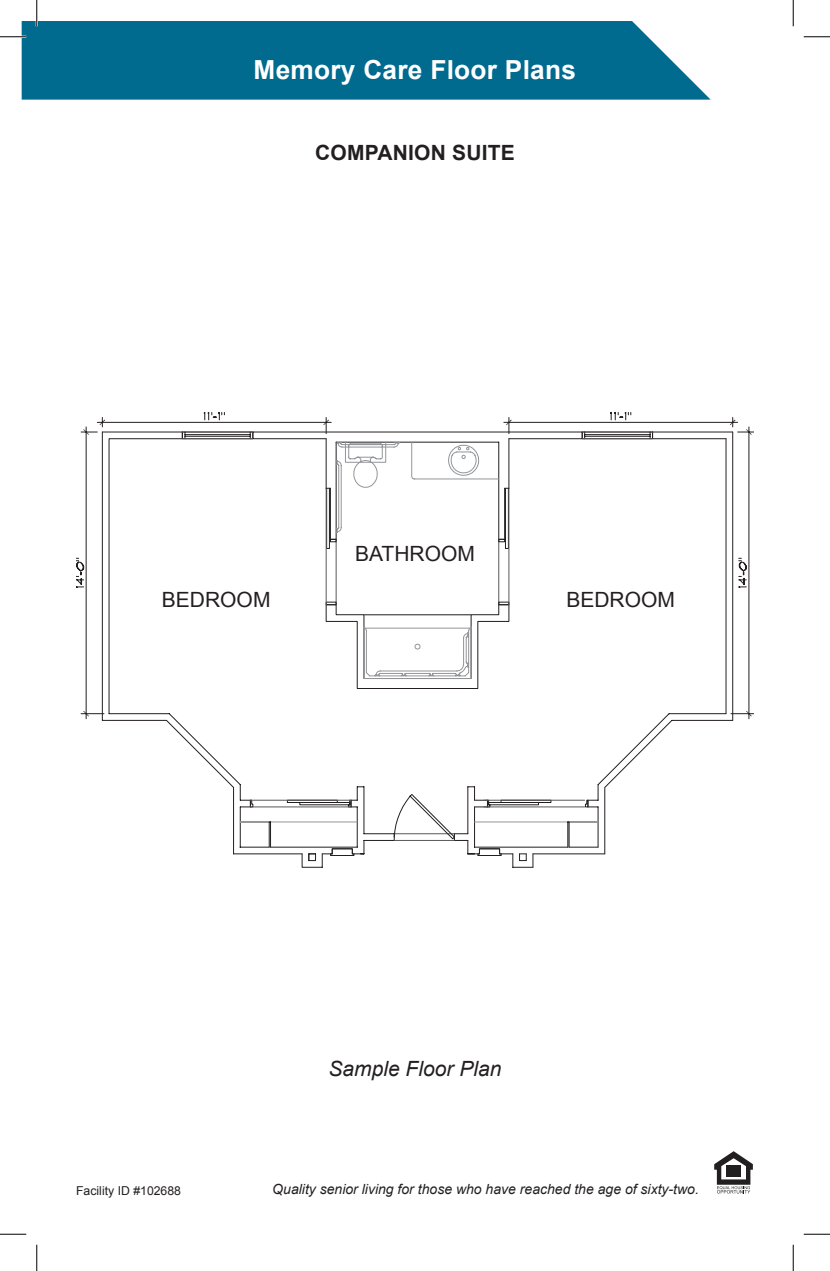
<style>
.page{position:relative;width:830px;height:1271px;background:#fff}
.page>*{position:absolute;margin:0;border:0;box-sizing:border-box;transform-origin:0 0}
.Sheet_Headers{font:700 26.25px "Arial";letter-spacing:.01em;color:#fff}
.t1{font:21px "Arial";color:#231f20}
.t2{font:italic 21px "Arial";color:#231f20}
.floor_plan_headers{font:700 21px "Arial";letter-spacing:.01em;color:#231f20}
.t3{font:italic 14px "Arial";color:#231f20}
.t4{font:12.25px "Arial";color:#231f20}
</style>
<div class="page">
<div style="left:22px;top:21px;width:688px;height:79px;background:#006a8f"></div>
<svg style="left:714px;top:1151px;width:38px;height:42px"></svg>
<div style="left:726px;top:1165px;width:14px;height:5px;background:#231f20"></div>
<div style="left:726px;top:1171px;width:14px;height:5px;background:#231f20"></div>
<svg style="left:101px;top:719px;width:632px;height:136px"></svg>
<svg style="left:301px;top:679px;width:233px;height:189px"></svg>
<hr style="left:474px;top:821px;width:124px;height:1px;background:#939598">
<svg style="left:567px;top:821px;width:3px;height:27px"></svg>
<hr style="left:240px;top:821px;width:117px;height:1px;background:#939598">
<svg style="left:268px;top:821px;width:3px;height:27px"></svg>
<svg style="left:330px;top:848px;width:172px;height:8px"></svg>
<svg style="left:249px;top:799px;width:103px;height:8px"></svg>
<svg style="left:486px;top:799px;width:102px;height:8px"></svg>
<div style="left:332px;top:848px;width:21px;height:6px;border:1px solid #231f20"></div>
<div style="left:479px;top:848px;width:21px;height:6px;border:1px solid #231f20"></div>
<hr style="left:250px;top:799px;width:101px;height:1px;background:#57585a">
<hr style="left:250px;top:806px;width:101px;height:1px;background:#57585a">
<hr style="left:484px;top:799px;width:100px;height:1px;background:#57585a">
<hr style="left:484px;top:806px;width:100px;height:1px;background:#57585a">
<hr style="left:394px;top:840px;width:60px;height:1px;background:#57585a">
<svg style="left:393px;top:793px;width:62px;height:47px"></svg>
<svg style="left:80px;top:412px;width:145px;height:307px"></svg>
<svg style="left:83px;top:711px;width:6px;height:5px"></svg>
<svg style="left:76px;top:416px;width:149px;height:172px"></svg>
<svg style="left:181px;top:417px;width:428px;height:262px"></svg>
<svg style="left:609px;top:412px;width:144px;height:307px"></svg>
<svg style="left:746px;top:429px;width:5px;height:6px"></svg>
<svg style="left:746px;top:711px;width:5px;height:5px"></svg>
<svg style="left:736px;top:557px;width:11px;height:31px"></svg>
<hr style="left:0;top:36px;width:26px;height:2px;background:#fff">
<hr style="left:36px;top:0;width:2px;height:26px;background:#fff">
<svg style="left:0;top:36px;width:26px;height:1px"></svg>
<svg style="left:803px;top:36px;width:27px;height:1px"></svg>
<svg style="left:0;top:1233px;width:26px;height:1px"></svg>
<svg style="left:803px;top:1233px;width:27px;height:1px"></svg>
<svg style="left:36px;top:0;width:1px;height:26px"></svg>
<svg style="left:36px;top:1244px;width:1px;height:26px"></svg>
<svg style="left:792px;top:0;width:1px;height:26px"></svg>
<svg style="left:792px;top:1244px;width:1px;height:26px"></svg>
<p class="Sheet_Headers" style="left:253px;top:52px;width:324px">Memory Care Floor Plans</p>
<p class="floor_plan_headers" style="left:315px;top:139px;width:201px">COMPANION SUITE</p>
<p class="t1" style="left:355px;top:539px;width:121px">BATHROOM</p>
<p class="t1" style="left:162px;top:586px;width:110px">BEDROOM</p>
<p class="t1" style="left:566px;top:586px;width:110px">BEDROOM</p>
<p class="t4" style="left:76px;top:1182px;width:106px">Facility ID #102688</p>
<h2 class="t2" style="left:328px;top:1055px;width:174px">Sample Floor Plan</h2>
<p class="t3" style="left:272px;top:1180px;width:428px">Quality senior living for those who have reached the age of sixty-two.</p>
</div>
